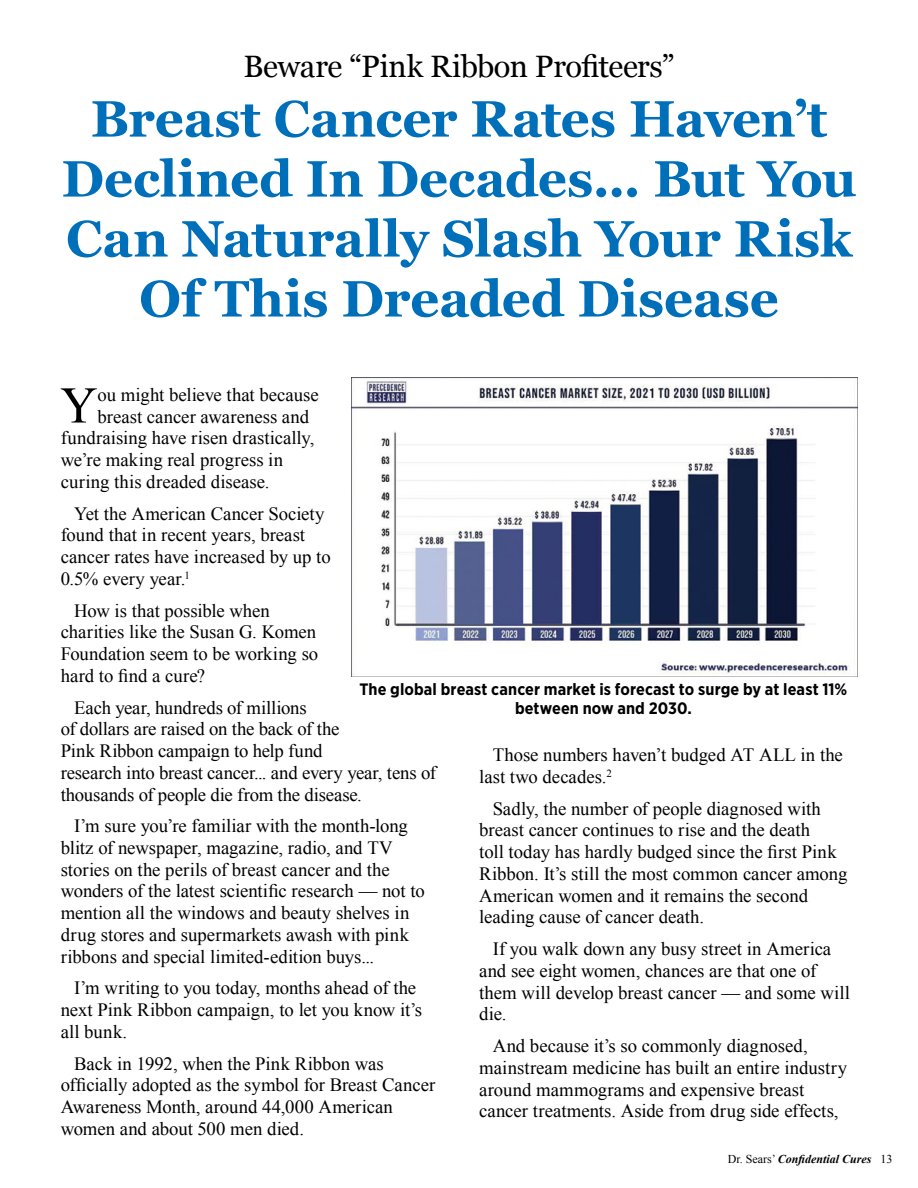
<style>
.page{position:relative;width:918px;height:1188px;background:#fff}
.page>*{position:absolute;margin:0;border:0;box-sizing:border-box;transform-origin:0 0}
.t1{font:51.6px "Times New Roman";color:#000}
.t2{font:700 51px/60px "Georgia";letter-spacing:-.005em;color:#006fba;text-align:center}
.t3{font:30.9px "Georgia";letter-spacing:-.015em;color:#000}
.t4{font:18.75px/21.8px "Times New Roman";letter-spacing:-.005em;color:#000}
.t5{font:700 16.5px/19.5px "Gotham Narrow";letter-spacing:.005em;color:#000;text-align:center}
.t6{font:italic 700 12px "Times New Roman";color:#000}
.s1{font-weight:400;font-style:normal}
</style>
<div class="page">
<img style="left:352px;top:377px;width:506px;height:300px">
<h3 class="t3" style="left:243px;top:43px;width:433px">Beware “Pink Ribbon Profiteers”</h3>
<h2 class="t2" style="left:62px;top:86px;width:796px">Breast Cancer Rates Haven’t<br>Declined In Decades... But You<br>Can Naturally Slash Your Risk<br>Of This Dreaded Disease</h2>
<h1 class="t1" style="left:60px;top:371px;width:39px">Y</h1>
<p class="t4" style="left:98px;top:383px;width:223px">ou might believe that because</p>
<p class="t4" style="left:98px;top:405px;width:213px">breast cancer awareness and</p>
<p class="t4" style="left:61px;top:427px;width:255px">fundraising have risen drastically,</p>
<p class="t4" style="left:61px;top:449px;width:224px">we’re making real progress in</p>
<p class="t4" style="left:61px;top:470px;width:210px">curing this dreaded disease.</p>
<p class="t4" style="left:61px;top:502px;width:272px;text-indent:14px">Yet the American Cancer Society found that in recent years, breast cancer rates have increased by up to<br>0.5% every year.<sup>1</sup></p>
<p class="t4" style="left:61px;top:599px;width:259px;text-indent:14px">How is that possible when charities like the Susan G. Komen<br>Foundation seem to be working so hard to find a cure?</p>
<p class="t4" style="left:61px;top:696px;width:377px;text-indent:14px">Each year, hundreds of millions<br>of dollars are raised on the back of the<br>Pink Ribbon campaign to help fund<br>research into breast cancer... and every year, tens of thousands of people die from the disease.</p>
<p class="t4" style="left:61px;top:815px;width:366px;text-indent:14px">I’m sure you’re familiar with the month-long blitz of newspaper, magazine, radio, and TV stories on the perils of breast cancer and the wonders of the latest scientific research — not to mention all the windows and beauty shelves in drug stores and supermarkets awash with pink ribbons and special limited-edition buys...</p>
<p class="t4" style="left:61px;top:977px;width:363px;text-indent:14px">I’m writing to you today, months ahead of the next Pink Ribbon campaign, to let you know it’s all bunk.</p>
<p class="t4" style="left:61px;top:1052px;width:376px;text-indent:14px">Back in 1992, when the Pink Ribbon was officially adopted as the symbol for Breast Cancer Awareness Month, around 44,000 American women and about 500 men died.</p>
<p class="t5" style="left:359px;top:679px;width:489px">The global breast cancer market is forecast to surge by at least 11% between now and 2030.</p>
<p class="t4" style="left:479px;top:744px;width:365px;text-indent:14px">Those numbers haven’t budged AT ALL in the last two decades.<sup>2</sup></p>
<p class="t4" style="left:479px;top:797px;width:370px;text-indent:14px">Sadly, the number of people diagnosed with breast cancer continues to rise and the death<br>toll today has hardly budged since the first Pink Ribbon. It’s still the most common cancer among American women and it remains the second leading cause of cancer death.</p>
<p class="t4" style="left:479px;top:938px;width:372px;text-indent:14px">If you walk down any busy street in America and see eight women, chances are that one of them will develop breast cancer — and some will die.</p>
<p class="t4" style="left:479px;top:1035px;width:369px;text-indent:14px">And because it’s so commonly diagnosed, mainstream medicine has built an entire industry around mammograms and expensive breast cancer treatments. Aside from drug side effects,</p>
<p class="t6" style="left:728px;top:1150px;width:166px"><span class="s1">Dr. Sears’</span> Confidential Cures <span class="s1">13</span></p>
</div>
